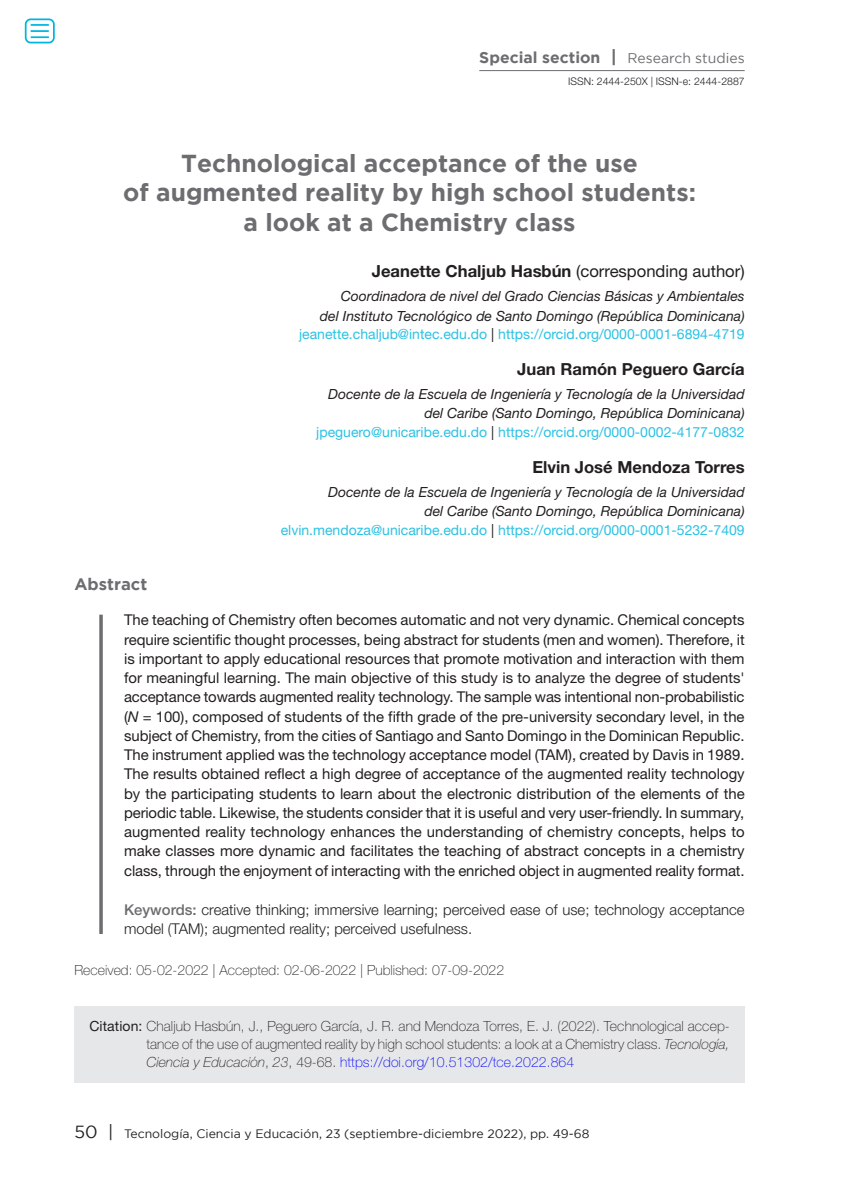
<style>
.page{position:relative;width:844px;height:1191px;background:#fff}
.page>*{position:absolute;margin:0;border:0;box-sizing:border-box;transform-origin:0 0}
.Título_NUEVO_FORMATO{font:700 24.5px/29.8px "Gotham";color:#6c6d70;text-align:center}
.Autor_Helv{font:700 16.62px "Helvetica Neue LT Std";color:#231f20}
.Extracto_helv{font:700 16.62px "Gotham";color:#6c6d70}
.Texto_EXTRACTO{font:14.88px/19.2px "Helvetica Neue LT Std";letter-spacing:-.005em;color:#231f20;text-align:justify}
.P__CLAVE{font:300 14.88px/19.2px "Helvetica Neue LT Std";color:#231f20}
.Cargo_Helv{font:italic 14px/19.2px "Helvetica Neue LT Std";color:#231f20;text-align:right}
.Cómo_citar{font:100 14px/18.4px "Helvetica Neue LT Std";letter-spacing:.005em;color:#231f20;text-align:justify}
.correo_electronico_a{font:14px "Helvetica Neue LT Std";color:#2bc2e4}
.FECHAS_DE_TRABAJO{font:100 14px "Helvetica Neue LT Std";color:#231f20}
.Título_NUEVO_FORMATO-2{font:14px "Gotham";color:#6c6d70}
.t1{font:12.25px "Gotham";color:#231f20}
.t2{font:300 10.5px "Helvetica Neue LT Std";color:#231f20}
.s1{font-weight:700;font-size:15.75px}
.s2{font-weight:700;font-size:17.5px}
.s3{font-weight:400}
.s4{color:#231f20}
.s5{font-style:italic}
.s6{font-weight:500;color:#6c6d70}
.s7{color:#00f}
.s8{font-size:17.5px}
</style>
<div class="page">
<svg style="left:99px;top:614px;width:4px;height:320px"></svg>
<div style="left:74px;top:1005px;width:670px;height:77px;background:#e6e7e9"></div>
<hr style="left:479px;top:70px;width:265px;height:1px;background:#6c6d70">
<div style="left:25px;top:18px;width:30px;height:25px;border:2px solid #00b6de;border-radius:5px"></div>
<svg style="left:31px;top:24px;width:18px;height:14px"></svg>
<p class="Título_NUEVO_FORMATO-2" style="left:479px;top:50px;width:267px"><span class="s1">Special section</span> <span class="s2">|</span> Research studies</p>
<p class="t2" style="left:568px;top:74px;width:178px">ISSN: 2444-250X | ISSN-e: 2444-2887</p>
<p class="Título_NUEVO_FORMATO" style="left:123px;top:147px;width:574px">Technological acceptance of the use<br>of augmented reality by high school students: a look at a Chemistry class</p>
<p class="Autor_Helv" style="left:372px;top:261px;width:374px">Jeanette Chaljub Hasbún <span class="s3">(corresponding author)</span></p>
<p class="Cargo_Helv" style="left:320px;top:286px;width:426px">Coordinadora de nivel del Grado Ciencias Básicas y Ambientales del Instituto Tecnológico de Santo Domingo (República Dominicana)</p>
<p class="correo_electronico_a" style="left:299px;top:326px;width:447px">jeanette.chaljub@intec.edu.do <span class="s4">|</span> https://orcid.org/0000-0001-6894-4719</p>
<p class="Autor_Helv" style="left:517px;top:359px;width:229px">Juan Ramón Peguero García</p>
<p class="Cargo_Helv" style="left:328px;top:384px;width:418px">Docente de la Escuela de Ingeniería y Tecnología de la Universidad del Caribe (Santo Domingo, República Dominicana)</p>
<p class="correo_electronico_a" style="left:316px;top:424px;width:430px">jpeguero@unicaribe.edu.do <span class="s4">|</span> https://orcid.org/0000-0002-4177-0832</p>
<p class="Autor_Helv" style="left:532px;top:457px;width:214px">Elvin José Mendoza Torres</p>
<p class="Cargo_Helv" style="left:328px;top:482px;width:418px">Docente de la Escuela de Ingeniería y Tecnología de la Universidad del Caribe (Santo Domingo, República Dominicana)</p>
<p class="correo_electronico_a" style="left:280px;top:521px;width:465px">elvin.mendoza@unicaribe.edu.do <span class="s4">|</span> https://orcid.org/0000-0001-5232-7409</p>
<p class="Extracto_helv" style="left:74px;top:574px;width:74px">Abstract</p>
<p class="Texto_EXTRACTO" style="left:124px;top:610px;width:622px">The teaching of Chemistry often becomes automatic and not very dynamic. Chemical concepts require scientific thought processes, being abstract for students (men and women). Therefore, it is important to apply educational resources that promote motivation and interaction with them for meaningful learning. The main objective of this study is to analyze the degree of students' acceptance towards augmented reality technology. The sample was intentional non-probabilistic (<span class="s5">N</span> = 100), composed of students of the fifth grade of the pre-university secondary level, in the subject of Chemistry, from the cities of Santiago and Santo Domingo in the Dominican Republic.<br>The instrument applied was the technology acceptance model (TAM), created by Davis in 1989.<br>The results obtained reflect a high degree of acceptance of the augmented reality technology by the participating students to learn about the electronic distribution of the elements of the periodic table. Likewise, the students consider that it is useful and very user-friendly. In summary, augmented reality technology enhances the understanding of chemistry concepts, helps to make classes more dynamic and facilitates the teaching of abstract concepts in a chemistry class, through the enjoyment of interacting with the enriched object in augmented reality format.</p>
<p class="P__CLAVE" style="left:124px;top:899px;width:622px"><span class="s6">Keywords:</span> creative thinking; immersive learning; perceived ease of use; technology acceptance model (TAM); augmented reality; perceived usefulness.</p>
<p class="FECHAS_DE_TRABAJO" style="left:74px;top:961px;width:431px">Received: 05-02-2022 | Accepted: 02-06-2022 | Published: 07-09-2022</p>
<p class="Cómo_citar" style="left:146px;top:1016px;width:584px;text-indent:-57px"><span class="s3">Citation:</span> Chaljub Hasbún, J., Peguero García, J. R. and Mendoza Torres, E. J. (2022). Technological accep&shy;tance of the use of augmented reality by high school students: a look at a Chemistry class. <span class="s5">Tecnología, Ciencia y Educación</span>, <span class="s5">23</span>, 49-68. <span class="s7">https://doi.org/10.51302/tce.2022.864</span></p>
<p class="t1" style="left:74px;top:1127px;width:516px"><span class="s8">50 |</span> Tecnología, Ciencia y Educación, 23 (septiembre-diciembre 2022), pp. 49-68</p>
</div>
